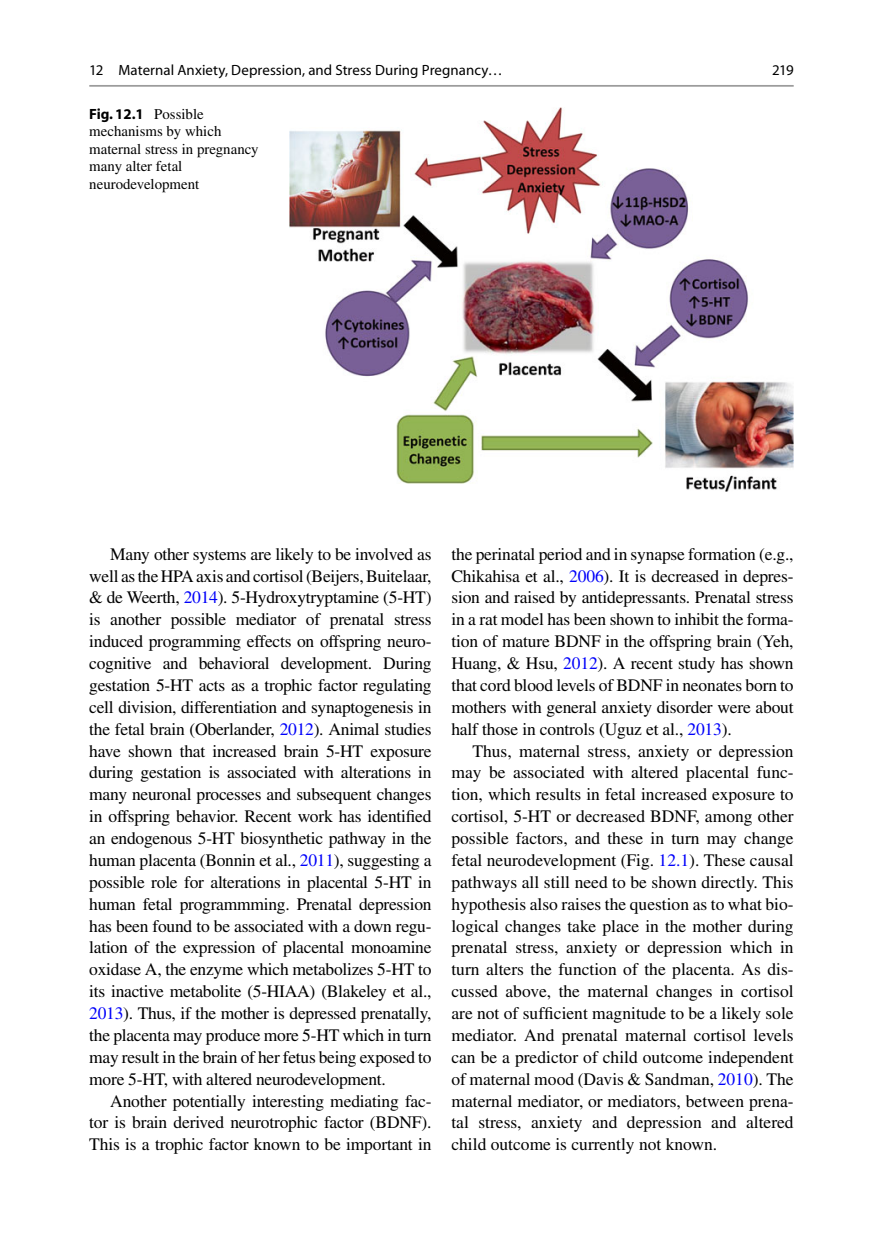
<style>
.page{position:relative;width:883px;height:1260px;background:#fff}
.page>*{position:absolute;margin:0;border:0;box-sizing:border-box;transform-origin:0 0}
.t1{font:17.5px/21.9px "Mxkrqb Times";letter-spacing:-.01em;color:#000;text-align:justify}
.t2{font:14.88px/17.5px "Mxkrqb Times";color:#000}
.t3{font:14.88px "Xpxncm Myriad";letter-spacing:.005em;color:#000}
.t4{font:700 14.88px "Khmdxb Myriad";color:#000}
.s1{font-family:"Mxkrqb Times";font-weight:400}
.s2{color:#0000fa}
</style>
<div class="page">
<img style="left:290px;top:107px;width:504px;height:385px">
<hr style="left:89px;top:85px;width:705px;height:2px;background:#9c9c9c">
<p class="t3" style="left:89px;top:64px;width:415px">12 Maternal Anxiety, Depression, and Stress During Pregnancy…</p>
<p class="t4" style="left:89px;top:108px;width:116px">Fig. 12.1 <span class="s1">Possible</span></p>
<p class="t2" style="left:89px;top:124px;width:171px">mechanisms by which maternal stress in pregnancy many alter fetal neurodevelopment</p>
<p class="t3" style="left:772px;top:64px;width:23px">219</p>
<p class="t1" style="left:89px;top:545px;width:344px;text-indent:21px">Many other systems are likely to be involved as well as the HPA axis and cortisol (Beijers, Buitelaar, &amp; de Weerth, <span class="s2">2014</span> ). 5-Hydroxytryptamine (5-HT) is another possible mediator of prenatal stress induced programming effects on offspring neuro&shy;cognitive and behavioral development. During gestation 5-HT acts as a trophic factor regulating cell division, differentiation and synaptogenesis in the fetal brain (Oberlander, <span class="s2">2012</span> ). Animal studies have shown that increased brain 5-HT exposure during gestation is associated with alterations in many neuronal processes and subsequent changes in offspring behavior. Recent work has identified an endogenous 5-HT biosynthetic pathway in the human placenta (Bonnin et al., <span class="s2">2011</span> ), suggesting a possible role for alterations in placental 5-HT in human fetal programmming . Prenatal depression has been found to be associated with a down regu&shy;lation of the expression of placental monoamine oxidase A, the enzyme which metabolizes 5-HT to its inactive metabolite (5-HIAA) (Blakeley et al., <span class="s2">2013</span> ). Thus, if the mother is depressed prenatally, the placenta may produce more 5-HT which in turn may result in the brain of her fetus being exposed to more 5-HT, with altered neurodevelopment.</p>
<p class="t1" style="left:89px;top:1091px;width:344px;text-indent:21px">Another potentially interesting mediating fac&shy;tor is brain derived neurotrophic factor (BDNF) .<br>This is a trophic factor known to be important in</p>
<p class="t1" style="left:451px;top:545px;width:344px">the perinatal period and in synapse formation (e.g., Chikahisa et al., <span class="s2">2006</span> ). It is decreased in depres&shy;sion and raised by antidepressants. Prenatal stress in a rat model has been shown to inhibit the forma&shy;tion of mature BDNF in the offspring brain (Yeh, Huang, &amp; Hsu, <span class="s2">2012</span> ). A recent study has shown that cord blood levels of BDNF in neonates born to mothers with general anxiety disorder were about half those in controls (Uguz et al., <span class="s2">2013</span> ).</p>
<p class="t1" style="left:451px;top:741px;width:344px;text-indent:21px">Thus, maternal stress , anxiety or depression may be associated with altered placental func&shy;tion, which results in fetal increased exposure to cortisol, 5-HT or decreased BDNF, among other possible factors, and these in turn may change fetal neurodevelopment (Fig. <span class="s2">12.1</span> ). These causal pathways all still need to be shown directly. This hypothesis also raises the question as to what bio&shy;logical changes take place in the mother during prenatal stress, anxiety or depression which in turn alters the function of the placenta. As dis&shy;cussed above, the maternal changes in cortisol are not of sufficient magnitude to be a likely sole mediator. And prenatal maternal cortisol levels can be a predictor of child outcome independent of maternal mood (Davis &amp; Sandman, <span class="s2">2010</span> ). The maternal mediator, or mediators, between prena&shy;tal stress, anxiety and depression and altered child outcome is currently not known.</p>
</div>
